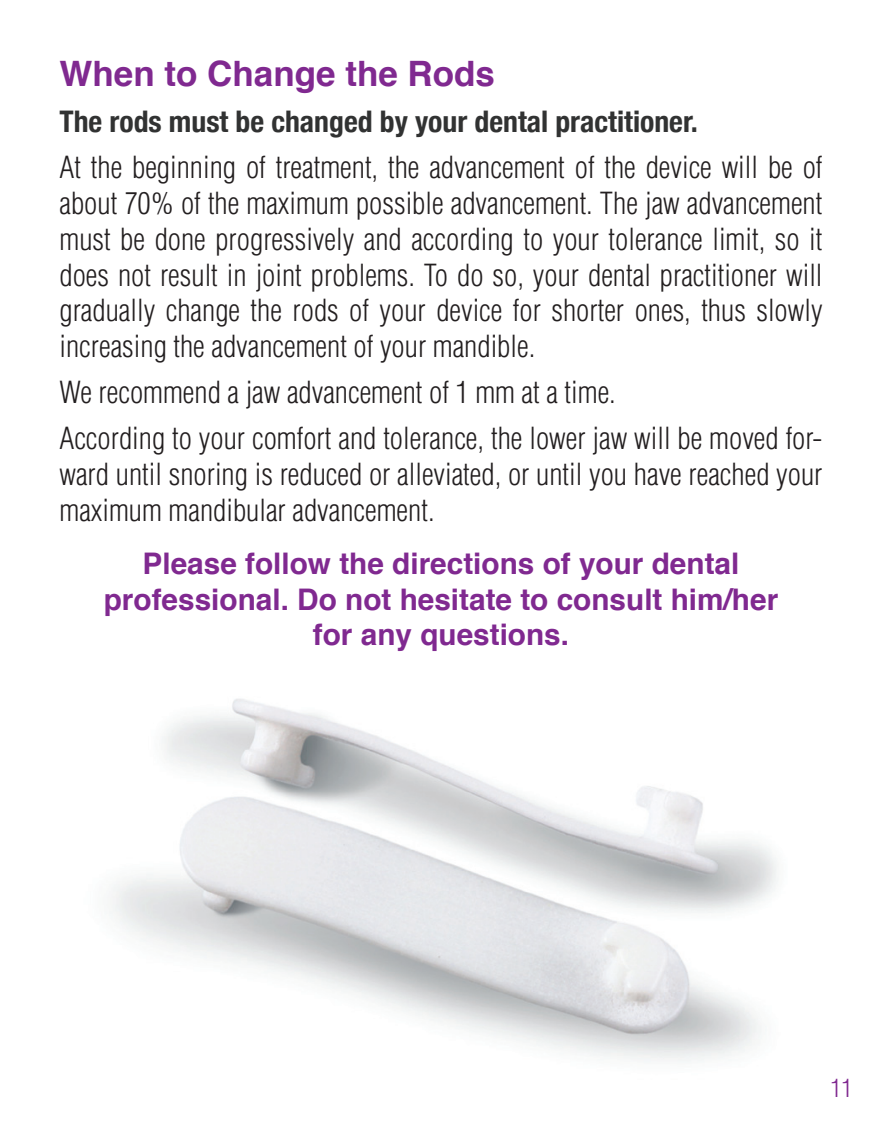
<style>
.page{position:relative;width:882px;height:1134px;background:#fff}
.page>*{position:absolute;margin:0;border:0;box-sizing:border-box;transform-origin:0 0}
.t1{font:700 35px "Helvetica";color:#802990}
.t2{font:300 condensed 29.75px/35.7px "Helvetica";color:#231f20}
.t3{font:700 29.75px/35.7px "Helvetica";color:#802990;text-align:center}
.t4{font:700 condensed 29.75px "Helvetica Neue";color:#313232}
.t5{font:300 condensed 24.5px "Helvetica";color:#802990}
</style>
<div class="page">
<p class="t1" style="left:60px;top:45px;width:437px">When to Change the Rods</p>
<p class="t4" style="left:60px;top:97px;width:640px">The rods must be changed by your dental practitioner.</p>
<p class="t2" style="left:60px;top:150px;width:765px;text-align:justify">At the beginning of treatment, the advancement of the device will be of about 70% of the maximum possible advancement. The jaw advancement must be done progressively and according to your tolerance limit, so it does not result in joint problems. To do so, your dental practitioner will gradually change the rods of your device for shorter ones, thus slowly increasing the advancement of your mandible.</p>
<p class="t2" style="left:60px;top:369px;width:764px;line-height:46.2px">We recommend a jaw advancement of 1 mm at a time.<br>According to your comfort and tolerance, the lower jaw will be moved for-</p>
<p class="t2" style="left:60px;top:456px;width:765px">ward until snoring is reduced or alleviated, or until you have reached your maximum mandibular advancement.</p>
<p class="t3" style="left:104px;top:546px;width:676px">Please follow the directions of your dental professional. Do not hesitate to consult him/her for any questions.</p>
<p class="t5" style="left:830px;top:1073px;width:23px">11</p>
</div>
